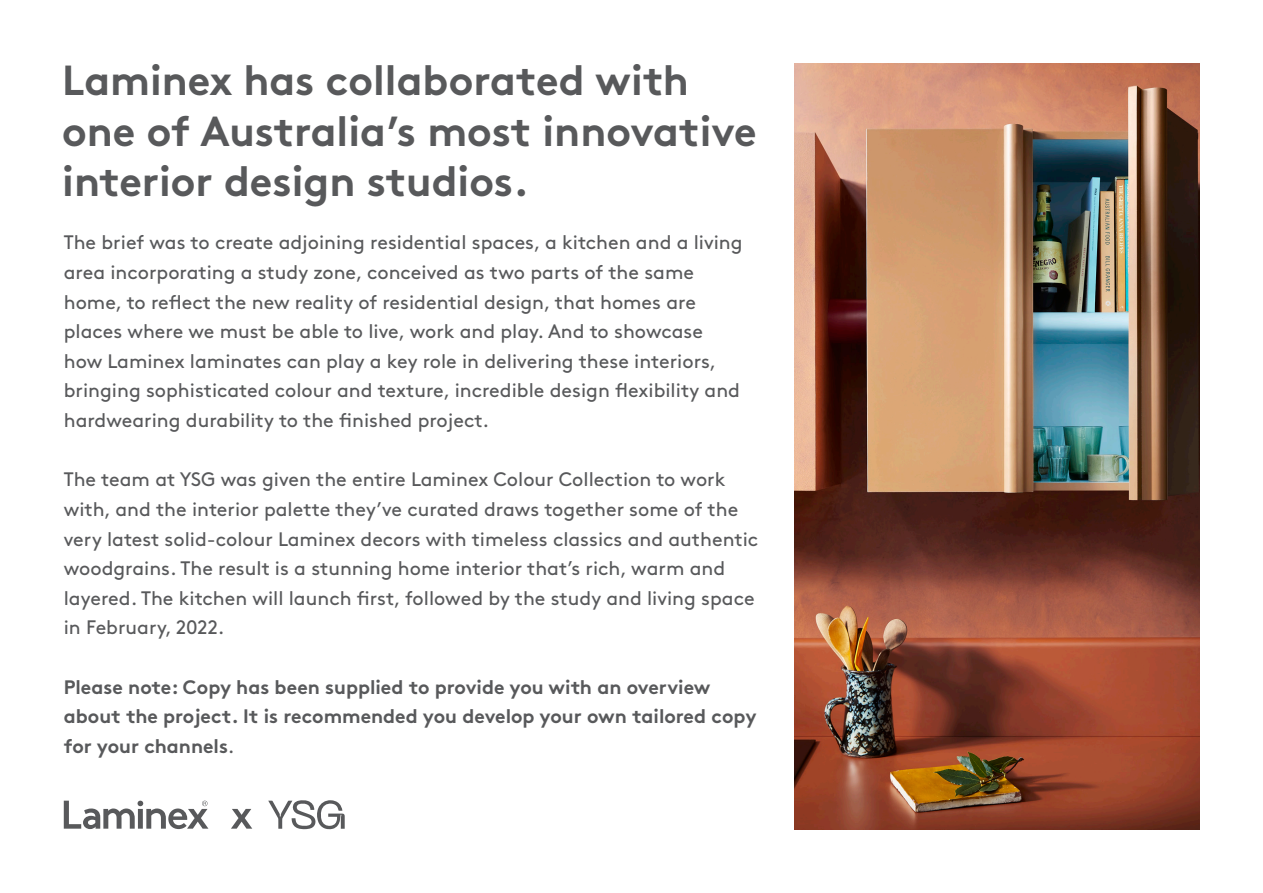
<style>
.page{position:relative;width:1263px;height:893px;background:#fff}
.page>*{position:absolute;margin:0;border:0;box-sizing:border-box;transform-origin:0 0}
.t1{font:700 42px/50.4px "Brown Std";color:#58595b}
.t2{font:19.5px/29.5px "Brown Std";color:#58595b}
.t3{font:700 19.5px/29.5px "Brown Std";color:#58595b}
.s1{font-weight:400}
</style>
<div class="page">
<svg style="left:268px;top:800px;width:77px;height:29px"></svg>
<svg style="left:64px;top:801px;width:144px;height:28px"></svg>
<svg style="left:231px;top:809px;width:21px;height:20px"></svg>
<img style="left:794px;top:64px;width:405px;height:765px">
<p class="t1" style="left:62px;top:55px;width:696px">Laminex has collaborated with one of Australia’s most innovative interior design studios.</p>
<p class="t2" style="left:64px;top:228px;width:680px">The brief was to create adjoining residential spaces, a kitchen and a living area incorporating a study zone, conceived as two parts of the same home, to reflect the new reality of residential design, that homes are places where we must be able to live, work and play. And to showcase how Laminex laminates can play a key role in delivering these interiors, bringing sophisticated colour and texture, incredible design flexibility and hardwearing durability to the finished project.</p>
<p class="t2" style="left:64px;top:465px;width:696px">The team at YSG was given the entire Laminex Colour Collection to work with, and the interior palette they’ve curated draws together some of the very latest solid-colour Laminex decors with timeless classics and authentic woodgrains. The result is a stunning home interior that’s rich, warm and layered. The kitchen will launch first, followed by the study and living space in February, 2022.</p>
<p class="t3" style="left:64px;top:672px;width:694px">Please note: Copy has been supplied to provide you with an overview about the project. It is recommended you develop your own tailored copy for your channels<span class="s1">.</span></p>
</div>
